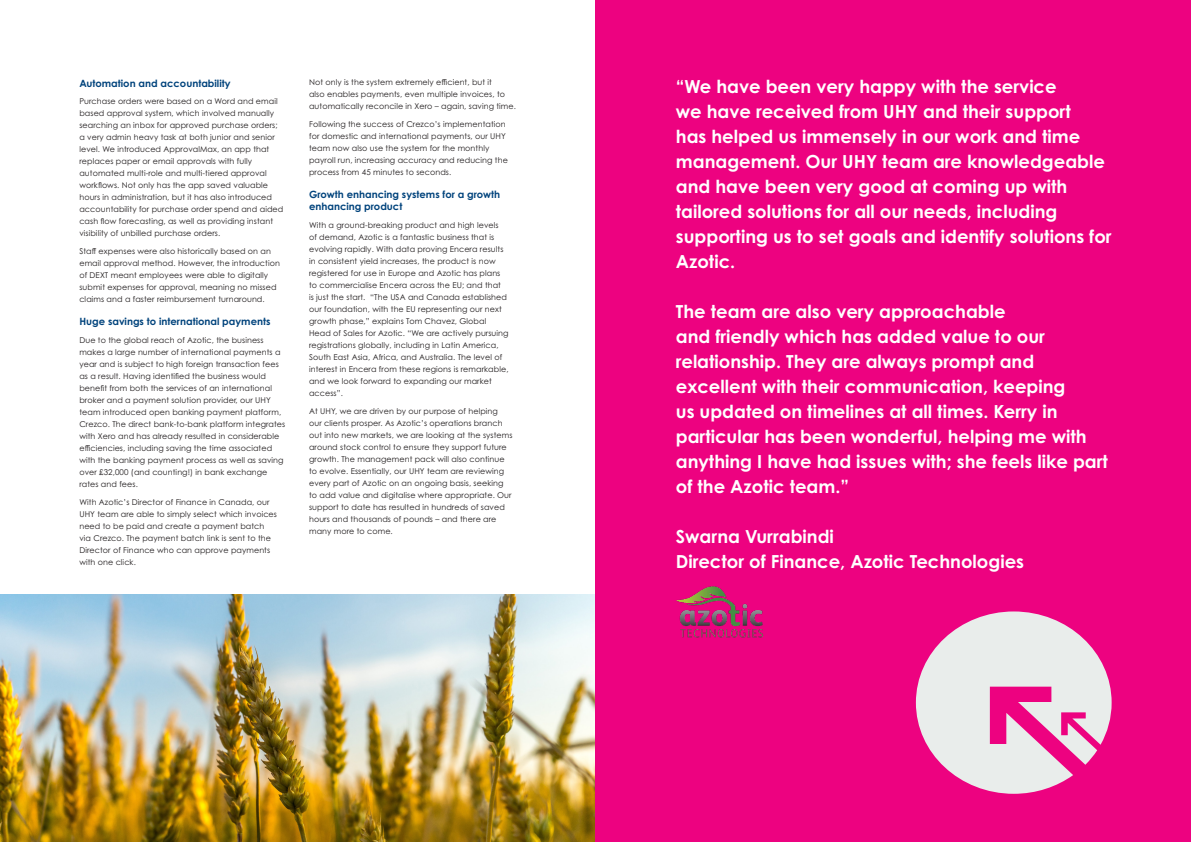
<style>
.page{position:relative;width:1191px;height:842px;background:#fff}
.page>*{position:absolute;margin:0;border:0;box-sizing:border-box;transform-origin:0 0}
.Pull_Quote_-_Large{font:700 18px/25px "Century Gothic Pro";color:#fff}
.Subtitle_-_10pt{font:700 10px/12px "Century Gothic Pro";color:#01437c}
.Body_Text{font:8px/12px "Century Gothic Pro";letter-spacing:.01em;color:#231f20}
</style>
<div class="page">
<img style="left:0;top:594px;width:595px;height:248px">
<div style="left:595px;top:0;width:596px;height:842px;background:#ed0280"></div>
<svg style="left:916px;top:611px;width:195px;height:183px"></svg>
<img style="left:676px;top:586px;width:88px;height:52px">
<p class="Subtitle_-_10pt" style="left:79px;top:77px;width:153px">Automation and accountability</p>
<p class="Body_Text" style="left:79px;top:95px;width:205px">Purchase orders were based on a Word and email based approval system, which involved manually searching an inbox for approved purchase orders; a very admin heavy task at both junior and senior level. We introduced ApprovalMax, an app that replaces paper or email approvals with fully automated multi-role and multi-tiered approval workflows. Not only has the app saved valuable hours in administration, but it has also introduced accountability for purchase order spend and aided cash flow forecasting, as well as providing instant visibility of unbilled purchase orders.</p>
<p class="Body_Text" style="left:79px;top:245px;width:202px">Staff expenses were also historically based on an email approval method. However, the introduction of DEXT meant employees were able to digitally submit expenses for approval, meaning no missed claims and a faster reimbursement turnaround.</p>
<p class="Subtitle_-_10pt" style="left:79px;top:316px;width:193px">Huge savings to international payments</p>
<p class="Body_Text" style="left:79px;top:334px;width:207px">Due to the global reach of Azotic, the business makes a large number of international payments a year and is subject to high foreign transaction fees as a result. Having identified the business would benefit from both the services of an international broker and a payment solution provider, our UHY team introduced open banking payment platform, Crezco. The direct bank-to-bank platform integrates with Xero and has already resulted in considerable efficiencies, including saving the time associated with the banking payment process as well as saving over £32,000 (and counting!) in bank exchange rates and fees.</p>
<p class="Body_Text" style="left:79px;top:496px;width:199px">With Azotic’s Director of Finance in Canada, our UHY team are able to simply select which invoices need to be paid and create a payment batch via Crezco. The payment batch link is sent to the Director of Finance who can approve payments with one click.</p>
<p class="Body_Text" style="left:309px;top:76px;width:208px">Not only is the system extremely efficient, but it<br>also enables payments, even multiple invoices, to automatically reconcile in Xero – again, saving time.</p>
<p class="Body_Text" style="left:309px;top:118px;width:200px">Following the success of Crezco’s implementation for domestic and international payments, our UHY team now also use the system for the monthly payroll run, increasing accuracy and reducing the process from 45 minutes to seconds.</p>
<p class="Subtitle_-_10pt" style="left:309px;top:189px;width:193px">Growth enhancing systems for a growth enhancing product</p>
<p class="Body_Text" style="left:309px;top:219px;width:201px">With a ground-breaking product and high levels<br>of demand, Azotic is a fantastic business that is evolving rapidly. With data proving Encera results in consistent yield increases, the product is now registered for use in Europe and Azotic has plans to commercialise Encera across the EU; and that<br>is just the start. “The USA and Canada established our foundation, with the EU representing our next growth phase,” explains Tom Chavez, Global Head of Sales for Azotic. “We are actively pursuing registrations globally, including in Latin America, South East Asia, Africa, and Australia. The level of interest in Encera from these regions is remarkable, and we look forward to expanding our market access”.</p>
<p class="Body_Text" style="left:309px;top:405px;width:205px">At UHY, we are driven by our purpose of helping our clients prosper. As Azotic’s operations branch out into new markets, we are looking at the systems around stock control to ensure they support future growth. The management pack will also continue to evolve. Essentially, our UHY team are reviewing every part of Azotic on an ongoing basis, seeking to add value and digitalise where appropriate. Our support to date has resulted in hundreds of saved hours and thousands of pounds – and there are many more to come.</p>
<p class="Pull_Quote_-_Large" style="left:676px;top:73px;width:437px">“We have been very happy with the service<br>we have received from UHY and their support<br>has helped us immensely in our work and time management. Our UHY team are knowledgeable and have been very good at coming up with tailored solutions for all our needs, including supporting us to set goals and identify solutions for Azotic.</p>
<p class="Pull_Quote_-_Large" style="left:676px;top:298px;width:433px">The team are also very approachable<br>and friendly which has added value to our relationship. They are always prompt and excellent with their communication, keeping<br>us updated on timelines at all times. Kerry in particular has been wonderful, helping me with anything I have had issues with; she feels like part of the Azotic team.”</p>
<p class="Pull_Quote_-_Large" style="left:676px;top:523px;width:350px">Swarna Vurrabindi<br>Director of Finance, Azotic Technologies</p>
</div>
